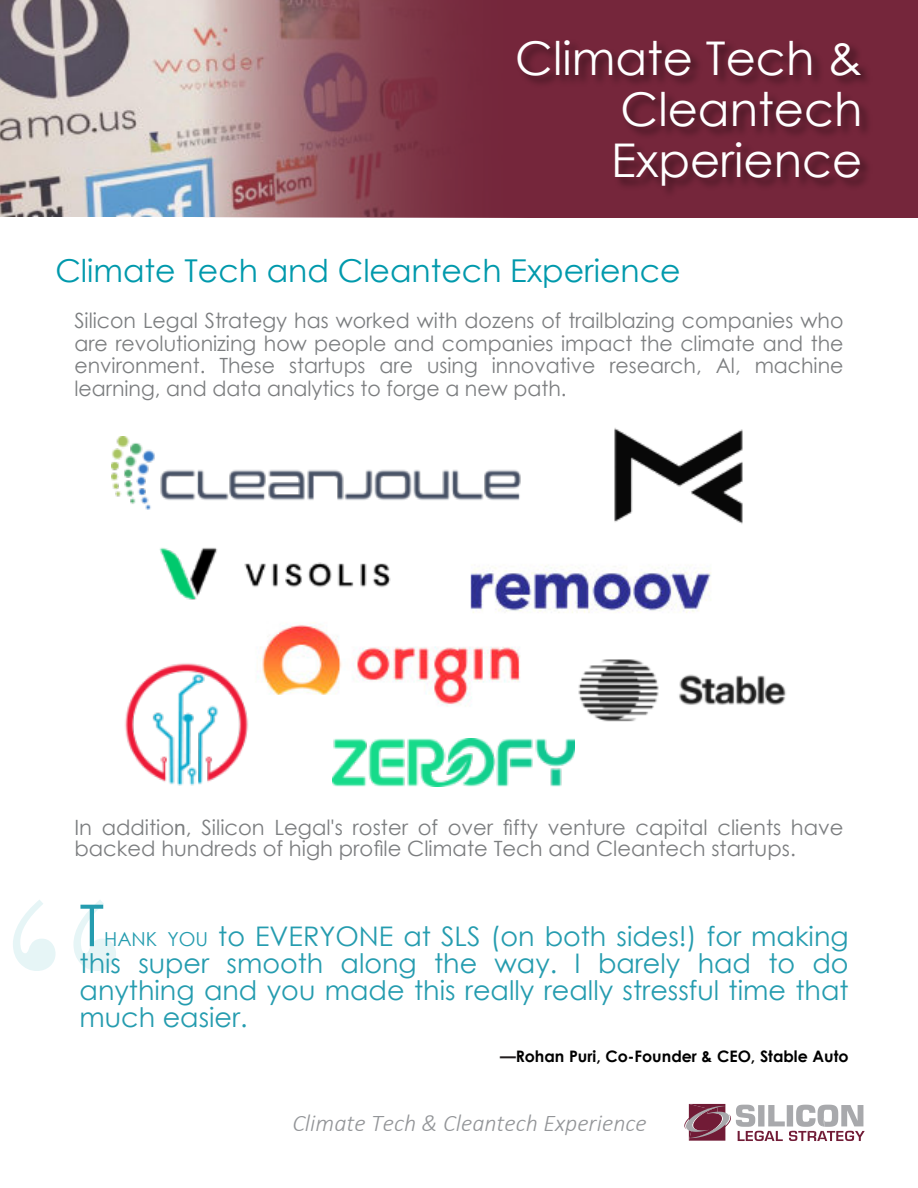
<style>
.page{position:relative;width:918px;height:1188px;background:#fff}
.page>*{position:absolute;margin:0;border:0;box-sizing:border-box;transform-origin:0 0}
.t1{font:270px "Bodoni";color:rgb(8 154 173/.1)}
.t2{font:57.75px "Century Gothic";color:#259caf}
.t3{font:46.5px/51px "Century Gothic";color:#fff;text-align:justify}
.t4{font:31.5px "Century Gothic";color:#0099ac}
.t5{font:27px/27px "Century Gothic";color:#259caf;text-align:justify}
.t6{font:italic 300 24px "Calibri";color:#939598}
.t7{font:21px/22.5px "Century Gothic";color:#7c7e80}
.t8{font:700 15.9px "Century Gothic";color:#000}
.s1{font-family:"Arial"}
.s2{font-size:19.35px}
.s3{font-size:15.75px;color:#221e1f}
</style>
<div class="page">
<svg style="left:684px;top:1104px;width:181px;height:37px"></svg>
<img style="left:574px;top:659px;width:212px;height:80px">
<img style="left:111px;top:437px;width:410px;height:73px">
<img style="left:614px;top:428px;width:129px;height:96px">
<img style="left:257px;top:622px;width:263px;height:84px">
<img style="left:459px;top:565px;width:252px;height:70px">
<img style="left:159px;top:547px;width:232px;height:53px">
<img style="left:333px;top:739px;width:241px;height:47px">
<img style="left:125px;top:663px;width:124px;height:123px">
<img style="left:0;top:0;width:194px;height:217px">
<img style="left:194px;top:0;width:724px;height:218px">
<img style="left:517px;top:40px;width:356px;height:159px">
<h3 class="t3" style="left:611px;top:37px;width:253px;text-indent:-96px">Climate Tech &amp; Cleantech Experience</h3>
<h3 class="t4" style="left:55px;top:258px;width:627px">Climate Tech and Cleantech Experience</h3>
<p class="t7" style="left:74px;top:311px;width:771px;text-align:justify">Silicon Legal Strategy has worked with dozens of trailblazing companies who are revolutionizing how people and companies impact the climate and the environment. These startups are using innovative research, Al, machine learning, and data analytics to forge a new path.</p>
<p class="t7" style="left:74px;top:819px;width:771px;line-height:21px">In additio<span class="s1">n</span>, Silicon Legal's roster of over fifty venture capital clients have backed hundreds of high profile Climate Tech and Cleantech startups.</p>
<h1 class="t1" style="left:0;top:899px;width:131px">“</h1>
<h2 class="t2" style="left:80px;top:903px;width:26px">T</h2>
<p class="t5" style="left:80px;top:925px;width:771px;text-indent:25px"><span class="s2">HANK YOU</span> to EVERYONE at SLS (on both sides!) for making this super smooth along the way. I barely had to do anything and you made this really really stressful time that much easier.</p>
<p class="t8" style="left:500px;top:1050px;width:350px"><span class="s3">—</span>Rohan Puri, Co-Founder &amp; CEO, Stable Auto</p>
<p class="t6" style="left:292px;top:1113px;width:356px">Climate Tech &amp; Cleantech Experience</p>
</div>
